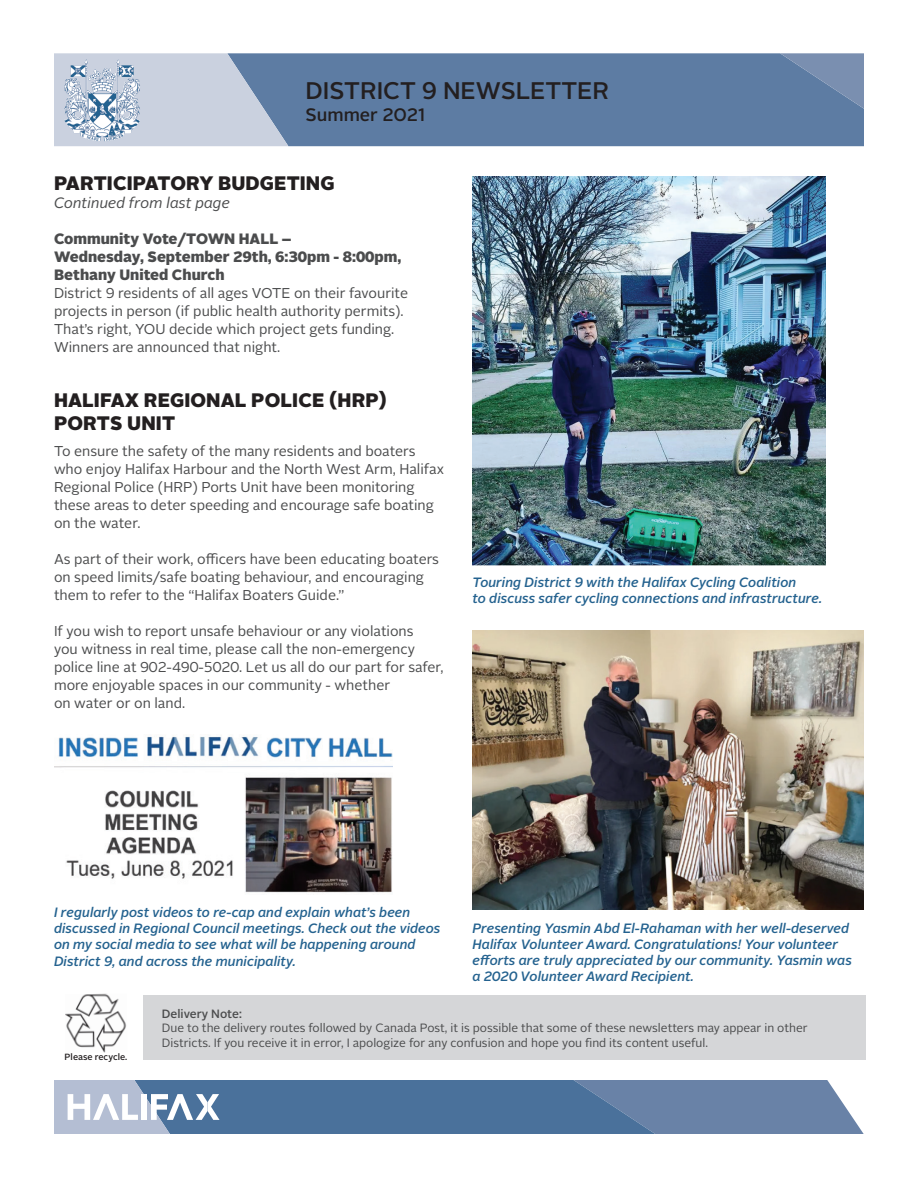
<style>
.page{position:relative;width:918px;height:1188px;background:#fff}
.page>*{position:absolute;margin:0;border:0;box-sizing:border-box;transform-origin:0 0}
.t1{font:500 24px "Alright Sans";color:#231f20}
.t2{font:900 19.5px/23.4px "Alright Sans";letter-spacing:.005em;color:#231f20}
.t3{font:500 18px "Alright Sans";color:#231f20}
.t4{font:900 15px/18px "Alright Sans";color:#4b4c4d}
.t5{font:italic 15px "Alright Sans";color:#4b4c4d}
.t6{font:14.25px/18px "Alright Sans";color:#4b4c4d}
.t7{font:italic 500 13.5px/16.2px "Alright Sans";color:#24628f}
.t8{font:12px/14.4px "Alright Sans";color:#4b4c4d}
.t9{font:500 12px "Alright Sans";color:#4b4c4d}
.t10{font:500 9px "Alright Sans";color:#231f20}
</style>
<div class="page">
<div style="left:288px;top:53px;width:576px;height:93px;background:#5d7ca3"></div>
<svg style="left:54px;top:53px;width:234px;height:93px;background:#b7c2d4"></svg>
<svg style="left:780px;top:53px;width:84px;height:56px;background:#6c86aa"></svg>
<svg style="left:54px;top:1080px;width:810px;height:54px;background:#6986aa"></svg>
<img style="left:64px;top:59px;width:75px;height:83px">
<div style="left:143px;top:995px;width:723px;height:65px;background:#d5d6d8"></div>
<img style="left:65px;top:994px;width:62px;height:59px">
<img style="left:472px;top:631px;width:392px;height:278px">
<img style="left:54px;top:736px;width:338px;height:157px">
<img style="left:472px;top:176px;width:353px;height:390px">
<h1 class="t1" style="left:306px;top:74px;width:305px">DISTRICT 9 NEWSLETTER</h1>
<p class="t3" style="left:306px;top:102px;width:121px">Summer 2021</p>
<h2 class="t2" style="left:54px;top:172px;width:282px">PARTICIPATORY BUDGETING</h2>
<p class="t5" style="left:54px;top:193px;width:178px">Continued from last page</p>
<p class="t4" style="left:54px;top:230px;width:349px">Community Vote/TOWN HALL –<br>Wednesday, September 29th, 6:30pm - 8:00pm,<br>Bethany United Church</p>
<p class="t6" style="left:54px;top:285px;width:356px">District 9 residents of all ages VOTE on their favourite projects in person (if public health authority permits).<br>That’s right, YOU decide which project gets funding.<br>Winners are announced that night.</p>
<h2 class="t2" style="left:54px;top:388px;width:334px">HALIFAX REGIONAL POLICE (HRP)<br>PORTS UNIT</h2>
<p class="t6" style="left:54px;top:442px;width:392px">To ensure the safety of the many residents and boaters who enjoy Halifax Harbour and the North West Arm, Halifax Regional Police (HRP) Ports Unit have been monitoring these areas to deter speeding and encourage safe boating on the water.</p>
<p class="t6" style="left:54px;top:550px;width:387px">As part of their work, officers have been educating boaters on speed limits/safe boating behaviour, and encouraging them to refer to the “Halifax Boaters Guide.”</p>
<p class="t6" style="left:54px;top:622px;width:391px">If you wish to report unsafe behaviour or any violations<br>you witness in real time, please call the non-emergency police line at 902-490-5020. Let us all do our part for safer, more enjoyable spaces in our community - whether<br>on water or on land.</p>
<p class="t7" style="left:472px;top:574px;width:351px">Touring District 9 with the Halifax Cycling Coalition<br>to discuss safer cycling connections and infrastructure.</p>
<p class="t7" style="left:54px;top:904px;width:388px">I regularly post videos to re-cap and explain what’s been discussed in Regional Council meetings. Check out the videos on my social media to see what will be happening around District 9, and across the municipality.</p>
<p class="t7" style="left:472px;top:920px;width:381px">Presenting Yasmin Abd El-Rahaman with her well-deserved Halifax Volunteer Award. Congratulations! Your volunteer efforts are truly appreciated by our community. Yasmin was a 2020 Volunteer Award Recipient.</p>
<p class="t10" style="left:65px;top:1051px;width:64px">Please recycle.</p>
<p class="t9" style="left:162px;top:1005px;width:81px">Delivery Note:</p>
<p class="t8" style="left:162px;top:1021px;width:647px">Due to the delivery routes followed by Canada Post, it is possible that some of these newsletters may appear in other<br>Districts. If you receive it in error, I apologize for any confusion and hope you find its content useful.</p>
</div>
